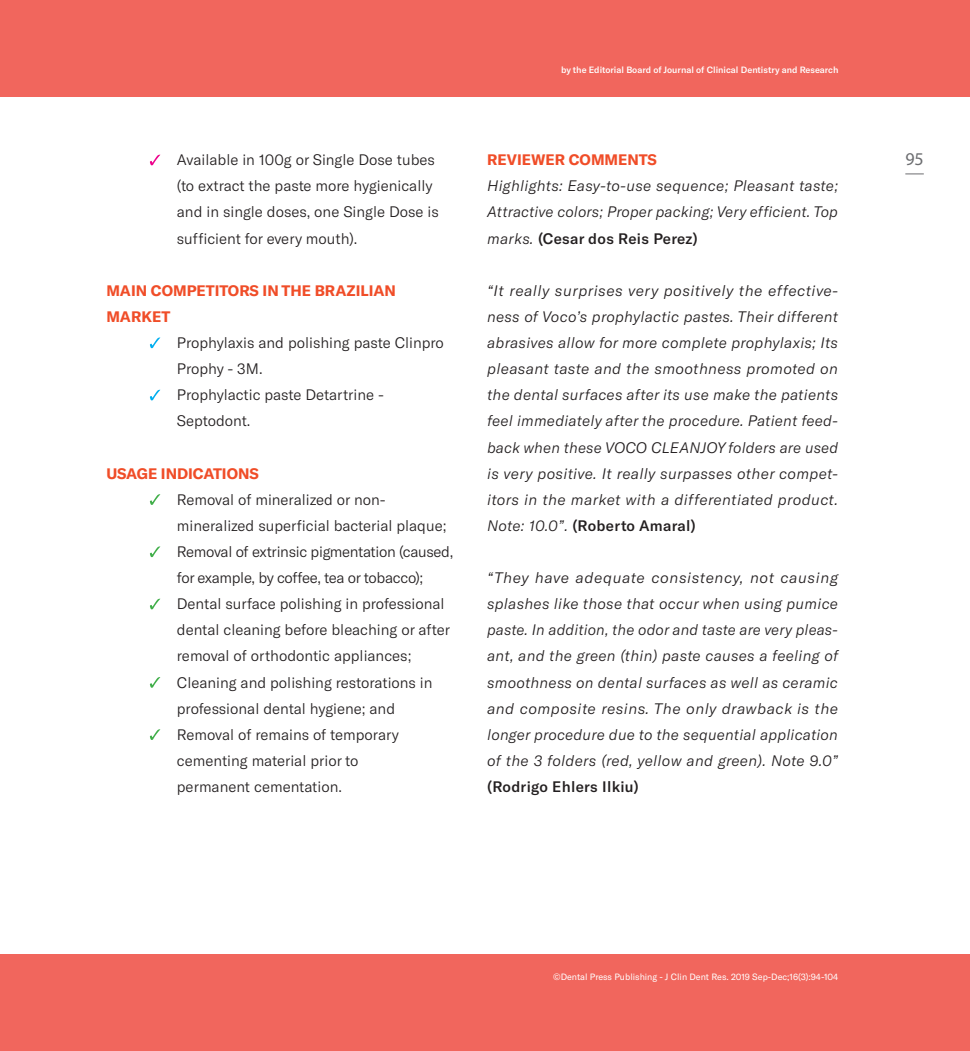
<style>
.page{position:relative;width:970px;height:1051px;background:#fff}
.page>*{position:absolute;margin:0;border:0;box-sizing:border-box;transform-origin:0 0}
.t1{font:18px "Myriad Pro";color:#6c6d70}
.t2{font:italic 300 15px/26.1px "GT America";letter-spacing:.015em;color:#231f20;text-align:justify}
.t3{font:300 15px/26.1px "GT America";color:#231f20}
.t4{font:700 15px/26.1px "GT America";color:#f04d28}
.t5{font:500 15px "GT America";letter-spacing:.02em;color:#231f20}
.t6{font:9px "GT America";color:#fff}
.t7{font:500 9px "GT America";color:#fff}
.s1{font-weight:500;font-style:normal}
</style>
<div class="page">
<div style="left:0;top:0;width:969px;height:96px;background:#f1665d"></div>
<div style="left:0;top:954px;width:969px;height:96px;background:#f1665d"></div>
<svg style="left:905px;top:173px;width:18px;height:1px"></svg>
<svg style="left:150px;top:155px;width:10px;height:10px"></svg>
<svg style="left:150px;top:337px;width:10px;height:11px"></svg>
<svg style="left:150px;top:389px;width:10px;height:11px"></svg>
<svg style="left:150px;top:494px;width:10px;height:11px"></svg>
<svg style="left:150px;top:546px;width:10px;height:11px"></svg>
<svg style="left:150px;top:598px;width:10px;height:11px"></svg>
<svg style="left:150px;top:677px;width:10px;height:10px"></svg>
<svg style="left:150px;top:729px;width:10px;height:10px"></svg>
<p class="t7" style="left:561px;top:64px;width:279px">by the Editorial Board of Journal of Clinical Dentistry and Research</p>
<p class="t3" style="left:177px;top:147px;width:259px">Available in 100g or Single Dose tubes</p>
<p class="t1" style="left:905px;top:148px;width:20px">95</p>
<p class="t3" style="left:177px;top:173px;width:263px">(to extract the paste more hygienically and in single doses, one Single Dose is sufficient for every mouth).</p>
<p class="t4" style="left:106px;top:277px;width:291px">MAIN COMPETITORS IN THE BRAZILIAN<br>MARKET</p>
<p class="t3" style="left:177px;top:329px;width:268px">Prophylaxis and polishing paste Clinpro<br>Prophy - 3M.<br>Prophylactic paste Detartrine -<br>Septodont.</p>
<p class="t4" style="left:106px;top:460px;width:154px">USAGE INDICATIONS</p>
<p class="t3" style="left:177px;top:486px;width:278px">Removal of mineralized or non&shy;mineralized superficial bacterial plaque; Removal of extrinsic pigmentation (caused, for example, by coffee, tea or tobacco); Dental surface polishing in professional dental cleaning before bleaching or after removal of orthodontic appliances; Cleaning and polishing restorations in professional dental hygiene; and Removal of remains of temporary cementing material prior to<br>permanent cementation.</p>
<p class="t4" style="left:487px;top:147px;width:171px">REVIEWER COMMENTS</p>
<p class="t2" style="left:487px;top:173px;width:352px">Highlights: Easy-to-use sequence; Pleasant taste; Attractive colors; Proper packing; Very efficient. Top marks. <span class="s1">(Cesar dos Reis Perez)</span></p>
<p class="t2" style="left:487px;top:277px;width:352px">“It really surprises very positively the effective&shy;ness of Voco’s prophylactic pastes. Their different abrasives allow for more complete prophylaxis; Its pleasant taste and the smoothness promoted on the dental surfaces after its use make the patients feel immediately after the procedure. Patient feed&shy;back when these VOCO CLEANJOY folders are used is very positive. It really surpasses other compet&shy;itors in the market with a differentiated product.<br>Note: 10.0”. <span class="s1">(Roberto Amaral)</span></p>
<p class="t2" style="left:487px;top:564px;width:352px">“They have adequate consistency, not causing splashes like those that occur when using pumice paste. In addition, the odor and taste are very pleas&shy;ant, and the green (thin) paste causes a feeling of smoothness on dental surfaces as well as ceramic and composite resins. The only drawback is the longer procedure due to the sequential application of the 3 folders (red, yellow and green). Note 9.0”</p>
<p class="t5" style="left:487px;top:777px;width:153px">(Rodrigo Ehlers Ilkiu)</p>
<p class="t6" style="left:553px;top:971px;width:286px">©Dental Press Publishing - J Clin Dent Res. 2019 Sep-Dec;16(3):94-104</p>
</div>
